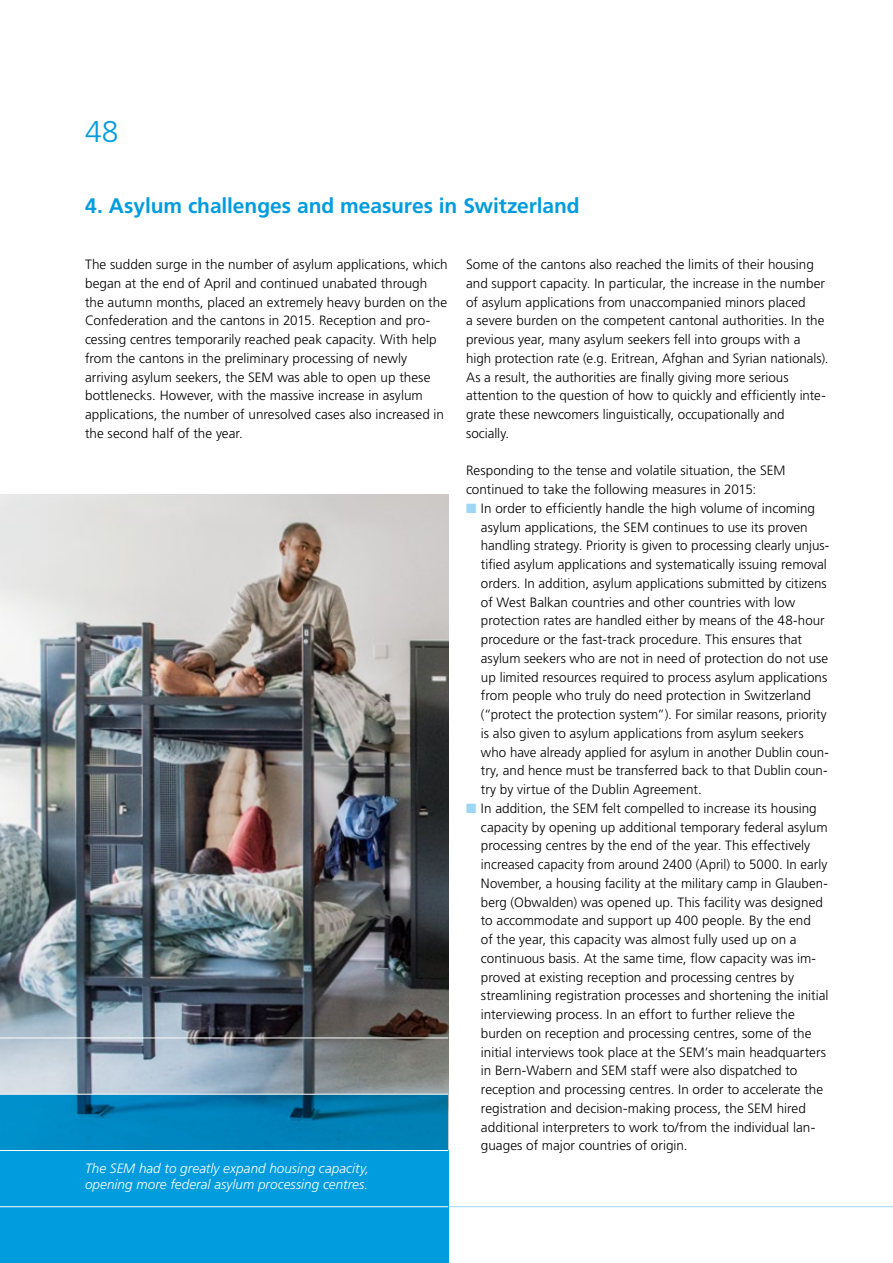
<style>
.page{position:relative;width:893px;height:1263px;background:#fff}
.page>*{position:absolute;margin:0;border:0;box-sizing:border-box;transform-origin:0 0}
.t1{font:300 30px "Frutiger LT Std";color:#009cde}
.H3_Rubriktitel{font:700 21px "Frutiger LT Std";letter-spacing:-.005em;color:#009cde}
.P_Text{font:300 13.5px/18.8px "Frutiger LT Std";color:#000}
.t2{font:italic 300 13.5px/16.2px "Frutiger LT Std";letter-spacing:.005em;color:#fff}
.s1{color:#9ed6f5}
</style>
<div class="page">
<img style="left:0;top:494px;width:448px;height:600px">
<hr style="left:0;top:1206px;width:893px;height:1px;background:#9ed6f5">
<svg style="left:0;top:1095px;width:448px;height:55px;background:#007fb5"></svg>
<hr style="left:0;top:1038px;width:448px;height:1px;background:#fff">
<div style="left:0;top:1150px;width:448px;height:113px;background:#009cde"></div>
<hr style="left:0;top:1206px;width:448px;height:1px;background:#fff">
<hr style="left:0;top:1150px;width:448px;height:1px;background:#fff">
<h1 class="t1" style="left:85px;top:114px;width:35px">48</h1>
<h3 class="H3_Rubriktitel" style="left:85px;top:193px;width:496px">4. Asylum challenges and measures in Switzerland</h3>
<p class="P_Text" style="left:85px;top:255px;width:364px">The sudden surge in the number of asylum applications, which began at the end of April and continued unabated through the autumn months, placed an extremely heavy burden on the Confederation and the cantons in 2015. Reception and pro&shy;cessing centres temporarily reached peak capacity. With help from the cantons in the preliminary processing of newly arriving asylum seekers, the SEM was able to open up these bottlenecks. However, with the massive increase in asylum applications, the number of unresolved cases also increased in the second half of the year.</p>
<p class="P_Text" style="left:466px;top:255px;width:364px">Some of the cantons also reached the limits of their housing and support capacity. In particular, the increase in the number of asylum applications from unaccompanied minors placed<br>a severe burden on the competent cantonal authorities. In the previous year, many asylum seekers fell into groups with a high protection rate (e.g. Eritrean, Afghan and Syrian nationals).<br>As a result, the authorities are finally giving more serious attention to the question of how to quickly and efficiently inte&shy;grate these newcomers linguistically, occupationally and socially.</p>
<p class="P_Text" style="left:466px;top:461px;width:321px">Responding to the tense and volatile situation, the SEM continued to take the following measures in 2015:</p>
<p class="P_Text" style="left:481px;top:499px;width:350px;text-indent:-15px"><span class="s1">■</span> In order to efficiently handle the high volume of incoming asylum applications, the SEM continues to use its proven handling strategy. Priority is given to processing clearly unjus&shy;tified asylum applications and systematically issuing removal orders. In addition, asylum applications submitted by citizens of West Balkan countries and other countries with low protection rates are handled either by means of the 48-hour procedure or the fast-track procedure. This ensures that asylum seekers who are not in need of protection do not use up limited resources required to process asylum applications from people who truly do need protection in Switzerland (“protect the protection system”). For similar reasons, priority is also given to asylum applications from asylum seekers who have already applied for asylum in another Dublin coun&shy;try, and hence must be transferred back to that Dublin coun&shy;try by virtue of the Dublin Agreement.</p>
<p class="P_Text" style="left:481px;top:799px;width:349px;text-indent:-15px"><span class="s1">■</span> In addition, the SEM felt compelled to increase its housing capacity by opening up additional temporary federal asylum processing centres by the end of the year. This effectively increased capacity from around 2400 (April) to 5000. In early November, a housing facility at the military camp in Glauben&shy;berg (Obwalden) was opened up. This facility was designed to accommodate and support up 400 people. By the end<br>of the year, this capacity was almost fully used up on a continuous basis. At the same time, flow capacity was im&shy;proved at existing reception and processing centres by streamlining registration processes and shortening the initial interviewing process. In an effort to further relieve the burden on reception and processing centres, some of the initial interviews took place at the SEM’s main headquarters in Bern-Wabern and SEM staff were also dispatched to reception and processing centres. In order to accelerate the registration and decision-making process, the SEM hired additional interpreters to work to/from the individual lan&shy;guages of major countries of origin.</p>
<p class="t2" style="left:85px;top:1160px;width:286px">The SEM had to greatly expand housing capacity, opening more federal asylum processing centres.</p>
</div>
